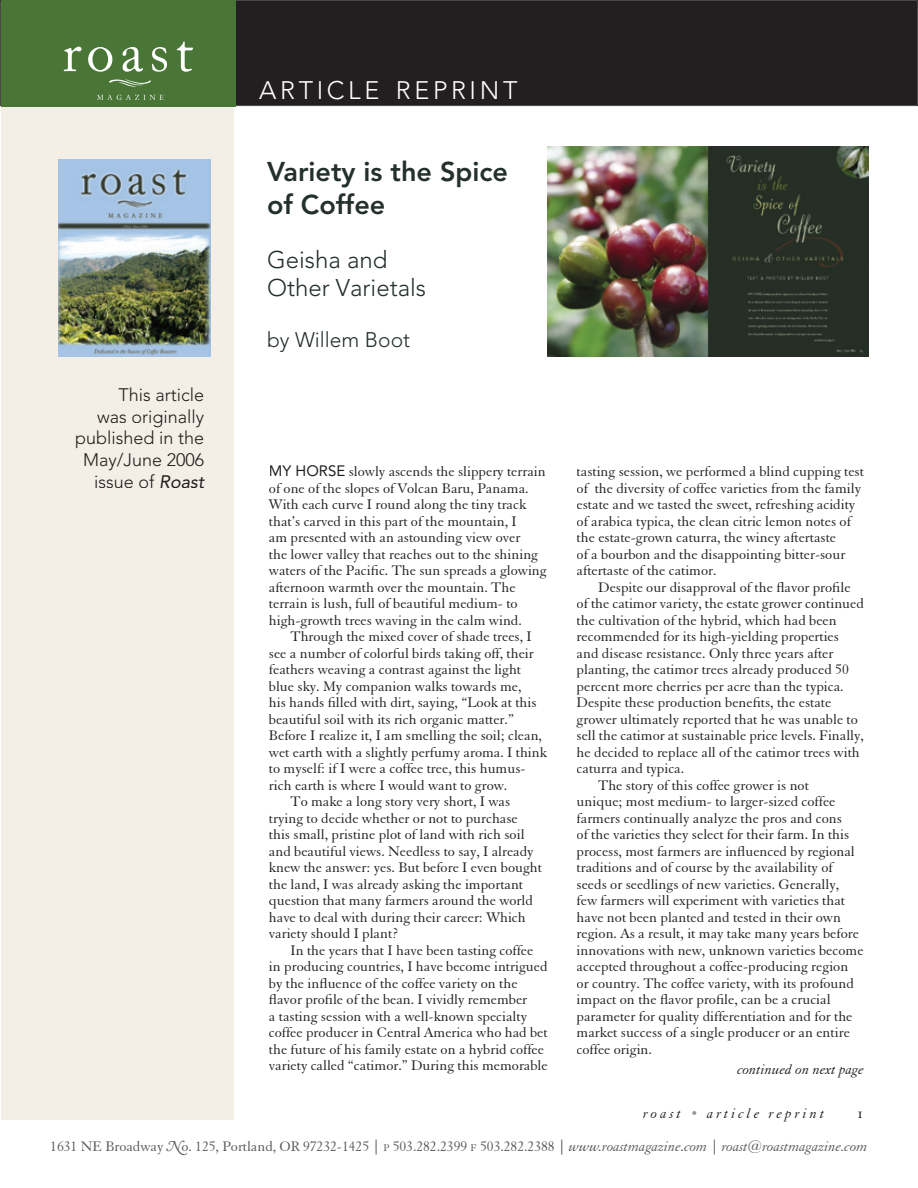
<style>
.page{position:relative;width:918px;height:1188px;background:#fff}
.page>*{position:absolute;margin:0;border:0;box-sizing:border-box;transform-origin:0 0}
.t1{font:800 27px/32.4px "Avenir";color:#24302a}
.t2{font:300 25.2px "Avenir";letter-spacing:.145em;color:#fff}
.t3{font:300 24px/28.8px "Avenir";color:#24302a}
.t4{font:300 21px "Avenir";color:#24302a}
.t5{font:300 18px/21.6px "Avenir";color:#221d1c;text-align:right}
.t6{font:15px/16.5px "Elegant Garamond BT";color:#231f20}
.t7{font:15px "Elegant Garamond BT";color:#57585a}
.t8{font:italic 15px "Elegant Garamond BT";letter-spacing:.2em;color:#231f20}
.t9{font:italic 15px "Elegant Garamond BT";color:#231f20}
.t10{font:15px "Goudy SC";color:#231f20}
.s1{font-weight:400;font-style:italic}
.s2{font-family:"Avenir"}
.s3{font-size:13.5px;color:#939598}
.s4{font-family:"Adobe Caslon Swash";font-style:italic}
.s5{font-size:10.5px}
.s6{font-style:italic}
</style>
<div class="page">
<div style="left:1px;top:1px;width:232px;height:1119px;background:#f4efe6"></div>
<div style="left:235px;top:1px;width:682px;height:104px;background:#231f20"></div>
<img style="left:58px;top:159px;width:152px;height:198px">
<div style="left:1px;top:1px;width:232px;height:105px;background:#497637"></div>
<img style="left:548px;top:147px;width:321px;height:209px">
<h2 class="t2" style="left:259px;top:75px;width:260px">ARTICLE REPRINT</h2>
<p class="t5" style="left:75px;top:384px;width:131px">This article<br>was originally published in the<br>May/June 2006 issue of <span class="s1">Roast</span></p>
<h1 class="t1" style="left:267px;top:156px;width:243px">Variety is the Spice of Coffee</h1>
<h3 class="t3" style="left:267px;top:245px;width:161px">Geisha and<br>Other Varietals</h3>
<h3 class="t4" style="left:267px;top:327px;width:145px">by Willem Boot</h3>
<p class="t6" style="left:269px;top:463px;width:279px"><span class="s2">MY HORSE</span> slowly ascends the slippery terrain of one of the slopes of Volcan Baru, Panama.<br>With each curve I round along the tiny track that’s carved in this part of the mountain, I<br>am presented with an astounding view over<br>the lower valley that reaches out to the shining waters of the Pacific. The sun spreads a glowing afternoon warmth over the mountain. The terrain is lush, full of beautiful medium- to high-growth trees waving in the calm wind.</p>
<p class="t6" style="left:291px;top:628px;width:243px">Through the mixed cover of shade trees, I</p>
<p class="t6" style="left:269px;top:644px;width:266px">see a number of colorful birds taking off, their</p>
<p class="t6" style="left:269px;top:661px;width:254px">feathers weaving a contrast against the light</p>
<p class="t6" style="left:269px;top:677px;width:254px">blue sky. My companion walks towards me,</p>
<p class="t6" style="left:269px;top:694px;width:269px">his hands filled with dirt, saying, “Look at this</p>
<p class="t6" style="left:269px;top:710px;width:247px">beautiful soil with its rich organic matter.”</p>
<p class="t6" style="left:269px;top:727px;width:275px">Before I realize it, I am smelling the soil; clean,</p>
<p class="t6" style="left:269px;top:743px;width:280px">wet earth with a slightly perfumy aroma. I think</p>
<p class="t6" style="left:269px;top:760px;width:258px">to myself: if I were a coffee tree, this humus-</p>
<p class="t6" style="left:269px;top:776px;width:240px">rich earth is where I would want to grow.</p>
<p class="t6" style="left:291px;top:793px;width:221px">To make a long story very short, I was</p>
<p class="t6" style="left:269px;top:809px;width:250px">trying to decide whether or not to purchase</p>
<p class="t6" style="left:269px;top:826px;width:257px">this small, pristine plot of land with rich soil</p>
<p class="t6" style="left:269px;top:842px;width:266px">and beautiful views. Needless to say, I already</p>
<p class="t6" style="left:269px;top:859px;width:275px">knew the answer: yes. But before I even bought</p>
<p class="t6" style="left:269px;top:875px;width:256px">the land, I was already asking the important</p>
<p class="t6" style="left:269px;top:892px;width:265px">question that many farmers around the world</p>
<p class="t6" style="left:269px;top:908px;width:258px">have to deal with during their career: Which</p>
<p class="t6" style="left:269px;top:925px;width:132px">variety should I plant?</p>
<p class="t6" style="left:291px;top:941px;width:244px">In the years that I have been tasting coffee</p>
<p class="t6" style="left:269px;top:958px;width:280px">in producing countries, I have become intrigued</p>
<p class="t6" style="left:269px;top:974px;width:250px">by the influence of the coffee variety on the</p>
<p class="t6" style="left:269px;top:991px;width:260px">flavor profile of the bean. I vividly remember</p>
<p class="t6" style="left:269px;top:1007px;width:260px">a tasting session with a well-known specialty</p>
<p class="t6" style="left:269px;top:1024px;width:280px">coffee producer in Central America who had bet</p>
<p class="t6" style="left:269px;top:1040px;width:277px">the future of his family estate on a hybrid coffee</p>
<p class="t6" style="left:269px;top:1057px;width:280px">variety called “catimor.” During this memorable</p>
<p class="t6" style="left:577px;top:463px;width:289px">tasting session, we performed a blind cupping test of the diversity of coffee varieties from the family estate and we tasted the sweet, refreshing acidity of arabica typica, the clean citric lemon notes of the estate-grown caturra, the winey aftertaste<br>of a bourbon and the disappointing bitter-sour aftertaste of the catimor.</p>
<p class="t6" style="left:598px;top:578px;width:254px">Despite our disapproval of the flavor profile</p>
<p class="t6" style="left:577px;top:595px;width:289px">of the catimor variety, the estate grower continued</p>
<p class="t6" style="left:577px;top:611px;width:262px">the cultivation of the hybrid, which had been</p>
<p class="t6" style="left:577px;top:628px;width:264px">recommended for its high-yielding properties</p>
<p class="t6" style="left:577px;top:644px;width:258px">and disease resistance. Only three years after</p>
<p class="t6" style="left:577px;top:661px;width:274px">planting, the catimor trees already produced 50</p>
<p class="t6" style="left:577px;top:677px;width:269px">percent more cherries per acre than the typica.</p>
<p class="t6" style="left:577px;top:694px;width:256px">Despite these production benefits, the estate</p>
<p class="t6" style="left:577px;top:710px;width:283px">grower ultimately reported that he was unable to</p>
<p class="t6" style="left:577px;top:727px;width:289px">sell the catimor at sustainable price levels. Finally,</p>
<p class="t6" style="left:577px;top:743px;width:285px">he decided to replace all of the catimor trees with</p>
<p class="t6" style="left:577px;top:760px;width:109px">caturra and typica.</p>
<p class="t6" style="left:598px;top:776px;width:212px">The story of this coffee grower is not</p>
<p class="t6" style="left:577px;top:793px;width:260px">unique; most medium- to larger-sized coffee</p>
<p class="t6" style="left:577px;top:809px;width:267px">farmers continually analyze the pros and cons</p>
<p class="t6" style="left:577px;top:826px;width:274px">of the varieties they select for their farm. In this</p>
<p class="t6" style="left:577px;top:842px;width:280px">process, most farmers are influenced by regional</p>
<p class="t6" style="left:577px;top:859px;width:257px">traditions and of course by the availability of</p>
<p class="t6" style="left:577px;top:875px;width:264px">seeds or seedlings of new varieties. Generally,</p>
<p class="t6" style="left:577px;top:892px;width:270px">few farmers will experiment with varieties that</p>
<p class="t6" style="left:577px;top:908px;width:266px">have not been planted and tested in their own</p>
<p class="t6" style="left:577px;top:925px;width:284px">region. As a result, it may take many years before</p>
<p class="t6" style="left:577px;top:941px;width:288px">innovations with new, unknown varieties become</p>
<p class="t6" style="left:577px;top:958px;width:273px">accepted throughout a coffee-producing region</p>
<p class="t6" style="left:577px;top:974px;width:279px">or country. The coffee variety, with its profound</p>
<p class="t6" style="left:577px;top:991px;width:255px">impact on the flavor profile, can be a crucial</p>
<p class="t6" style="left:577px;top:1007px;width:277px">parameter for quality differentiation and for the</p>
<p class="t6" style="left:577px;top:1024px;width:275px">market success of a single producer or an entire</p>
<p class="t6" style="left:577px;top:1040px;width:77px">coffee origin.</p>
<p class="t9" style="left:737px;top:1061px;width:128px">continued on next page</p>
<p class="t8" style="left:643px;top:1104px;width:183px">roast <span class="s3">•</span> article reprint</p>
<p class="t10" style="left:856px;top:1104px;width:9px">1</p>
<p class="t7" style="left:50px;top:1138px;width:819px">1631 NE Broadway <span class="s4">N</span>o. 125, Portland, OR 97232-1425 | <span class="s5">P</span> 503.282.2399 <span class="s5">F</span> 503.282.2388 | <span class="s6">www.roastmagazine.com</span> | <span class="s6">roast@roastmagazine.com</span></p>
</div>
